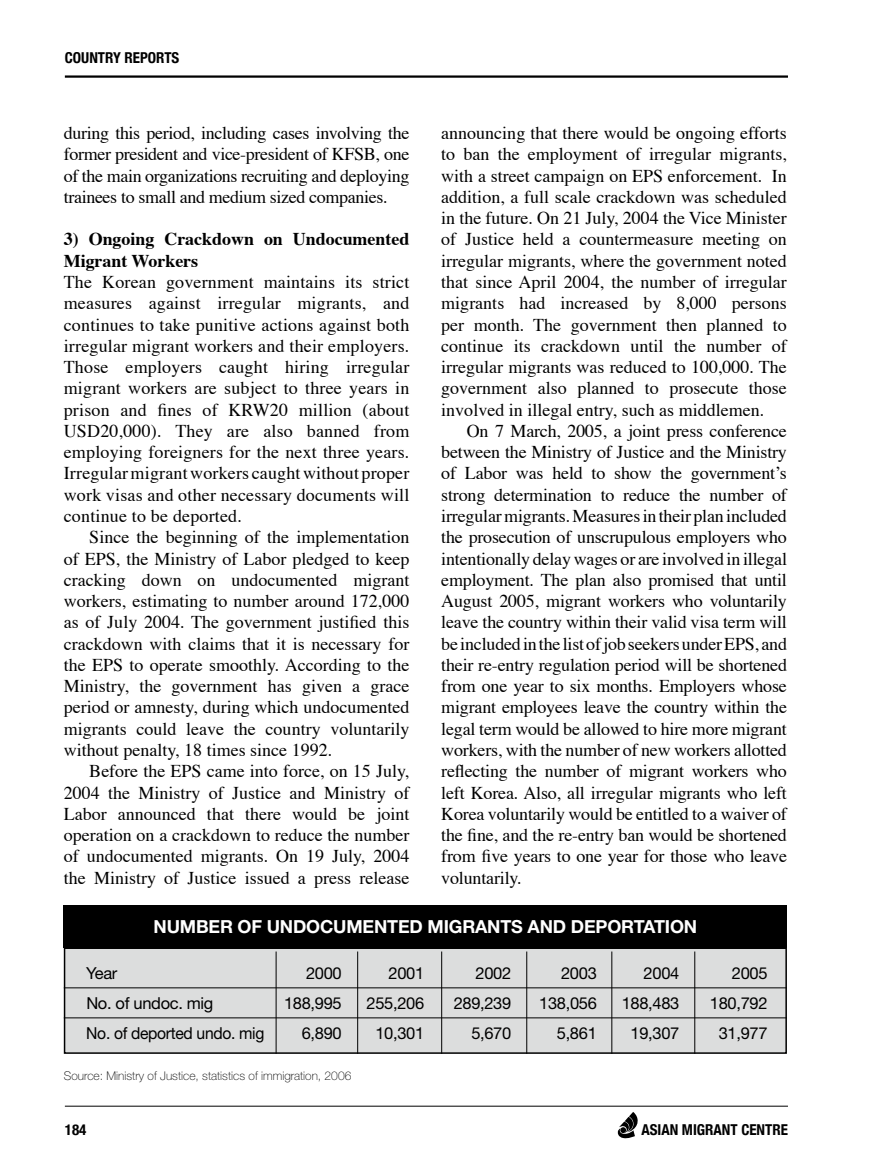
<style>
.page{position:relative;width:872px;height:1170px;background:#fff}
.page>*{position:absolute;margin:0;border:0;box-sizing:border-box;transform-origin:0 0}
.t1{font:18px/21.3px "Times";color:#000;text-align:justify}
.t2{font:700 18px/21.3px "Times";letter-spacing:-.005em;color:#000}
.t3{font:700 18px "Helvetica Neue";letter-spacing:-.01em;color:#fff}
.t4{font:16.5px "Helvetica Neue";letter-spacing:-.02em;color:#000}
.t5{font:16.5px "Helvetica Neue";letter-spacing:-.02em;color:#000;scale:.95 1}
.t6{font:700 condensed 15px "Helvetica Neue";color:#000}
.t7{font:100 12px "Helvetica Neue";color:#000}
</style>
<div class="page">
<hr style="left:65px;top:75px;width:723px;height:3px;background:#000">
<hr style="left:65px;top:1105px;width:723px;height:1px;background:#000">
<svg style="left:618px;top:1112px;width:20px;height:26px"></svg>
<div style="left:65px;top:948px;width:721px;height:104px;background:#dcdddd"></div>
<div style="left:64px;top:947px;width:723px;height:106px;border:2px solid #000"></div>
<hr style="left:64px;top:987px;width:723px;height:1px;background:#000">
<hr style="left:64px;top:1017px;width:723px;height:1px;background:#000">
<hr style="left:694px;top:951px;width:1px;height:102px;background:#000">
<hr style="left:611px;top:951px;width:1px;height:102px;background:#000">
<hr style="left:526px;top:951px;width:1px;height:102px;background:#000">
<div style="left:64px;top:904px;width:723px;height:43px;background:#000"></div>
<hr style="left:441px;top:951px;width:1px;height:102px;background:#000">
<hr style="left:357px;top:951px;width:1px;height:102px;background:#000">
<hr style="left:276px;top:951px;width:1px;height:102px;background:#000">
<p class="t6" style="left:65px;top:48px;width:116px">COUNTRY REPORTS</p>
<p class="t1" style="left:64px;top:121px;width:347px">during this period, including cases involving the former president and vice-president of KFSB, one of the main organizations recruiting and deploying trainees to small and medium sized companies.</p>
<p class="t2" style="left:64px;top:227px;width:347px">3) Ongoing Crackdown on Undocumented<br>Migrant Workers</p>
<p class="t1" style="left:64px;top:270px;width:347px">The Korean government maintains its strict measures against irregular migrants, and continues to take punitive actions against both irregular migrant workers and their employers.<br>Those employers caught hiring irregular migrant workers are subject to three years in prison and fines of KRW20 million (about USD20,000). They are also banned from employing foreigners for the next three years.<br>Irregular migrant workers caught without proper work visas and other necessary documents will continue to be deported.</p>
<p class="t1" style="left:64px;top:525px;width:347px;text-indent:26px">Since the beginning of the implementation of EPS, the Ministry of Labor pledged to keep cracking down on undocumented migrant workers, estimating to number around 172,000 as of July 2004. The government justified this crackdown with claims that it is necessary for the EPS to operate smoothly. According to the Ministry, the government has given a grace period or amnesty, during which undocumented migrants could leave the country voluntarily without penalty, 18 times since 1992.</p>
<p class="t1" style="left:64px;top:759px;width:347px;text-indent:26px">Before the EPS came into force, on 15 July, 2004 the Ministry of Justice and Ministry of Labor announced that there would be joint operation on a crackdown to reduce the number of undocumented migrants. On 19 July, 2004 the Ministry of Justice issued a press release</p>
<p class="t1" style="left:441px;top:121px;width:347px">announcing that there would be ongoing efforts to ban the employment of irregular migrants, with a street campaign on EPS enforcement. In addition, a full scale crackdown was scheduled in the future. On 21 July, 2004 the Vice Minister of Justice held a countermeasure meeting on irregular migrants, where the government noted that since April 2004, the number of irregular migrants had increased by 8,000 persons per month. The government then planned to continue its crackdown until the number of irregular migrants was reduced to 100,000. The government also planned to prosecute those involved in illegal entry, such as middlemen.</p>
<p class="t1" style="left:441px;top:418px;width:347px;text-indent:26px">On 7 March, 2005, a joint press conference between the Ministry of Justice and the Ministry of Labor was held to show the government’s strong determination to reduce the number of irregular migrants. Measures in their plan included the prosecution of unscrupulous employers who intentionally delay wages or are involved in illegal employment. The plan also promised that until August 2005, migrant workers who voluntarily leave the country within their valid visa term will be included in the list of job seekers under EPS, and their re-entry regulation period will be shortened from one year to six months. Employers whose migrant employees leave the country within the legal term would be allowed to hire more migrant workers, with the number of new workers allotted reflecting the number of migrant workers who left Korea. Also, all irregular migrants who left Korea voluntarily would be entitled to a waiver of the fine, and the re-entry ban would be shortened from five years to one year for those who leave voluntarily.</p>
<p class="t3" style="left:153px;top:915px;width:28px">NUMBER</p>
<p class="t3" style="left:238px;top:915px;width:57px">OF UNDOCUMENTED</p>
<p class="t3" style="left:427px;top:915px;width:29px">MIGRANTS</p>
<p class="t3" style="left:527px;top:915px;width:14px">AND</p>
<p class="t3" style="left:571px;top:915px;width:49px">DEPORTATION</p>
<p class="t4" style="left:86px;top:963px;width:33px">Year</p>
<p class="t4" style="left:306px;top:963px;width:37px">2000</p>
<p class="t4" style="left:388px;top:963px;width:37px">2001</p>
<p class="t4" style="left:475px;top:963px;width:37px">2002</p>
<p class="t4" style="left:561px;top:963px;width:37px">2003</p>
<p class="t4" style="left:643px;top:963px;width:37px">2004</p>
<p class="t4" style="left:732px;top:963px;width:37px">2005</p>
<p class="t4" style="left:86px;top:993px;width:129px">No. of undoc. mig</p>
<p class="t4" style="left:284px;top:993px;width:59px">188,995</p>
<p class="t4" style="left:366px;top:993px;width:59px">255,206</p>
<p class="t4" style="left:453px;top:993px;width:59px">289,239</p>
<p class="t4" style="left:539px;top:993px;width:59px">138,056</p>
<p class="t4" style="left:621px;top:993px;width:59px">188,483</p>
<p class="t4" style="left:710px;top:993px;width:59px">180,792</p>
<p class="t5" style="left:86px;top:1023px;width:189px">No. of deported undo. mig</p>
<p class="t4" style="left:302px;top:1023px;width:41px">6,890</p>
<p class="t4" style="left:375px;top:1023px;width:50px">10,301</p>
<p class="t4" style="left:471px;top:1023px;width:41px">5,670</p>
<p class="t4" style="left:557px;top:1023px;width:41px">5,861</p>
<p class="t4" style="left:630px;top:1023px;width:50px">19,307</p>
<p class="t4" style="left:718px;top:1023px;width:50px">31,977</p>
<p class="t7" style="left:64px;top:1068px;width:289px">Source: Ministry of Justice, statistics of immigration, 2006</p>
<p class="t6" style="left:65px;top:1120px;width:23px">184</p>
<p class="t6" style="left:641px;top:1120px;width:148px">ASIAN MIGRANT CENTRE</p>
</div>
